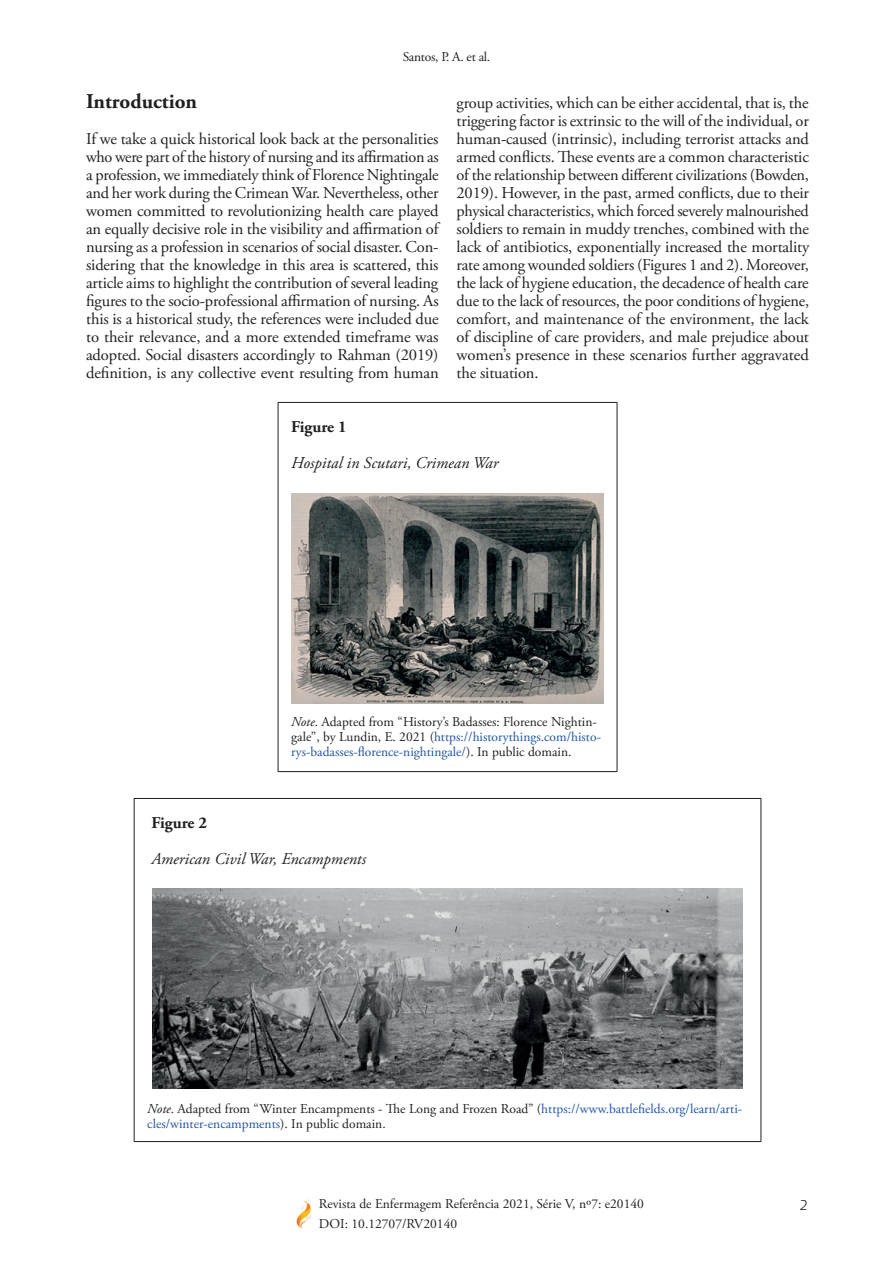
<style>
.page{position:relative;width:893px;height:1263px;background:#fff}
.page>*{position:absolute;margin:0;border:0;box-sizing:border-box;transform-origin:0 0}
.t1{font:700 21px "Adobe Garamond Pro";color:#231f20}
.t2{font:16.5px/18px "Adobe Garamond Pro";letter-spacing:-.005em;color:#231f20;text-align:justify}
.t3{font:italic 16.5px "Adobe Garamond Pro";color:#231f20}
.t4{font:700 16.5px "Adobe Garamond Pro";color:#231f20}
.t5{font:italic 300 15px "Sanuk";color:#231f20}
.t6{font:13.5px/15px "Adobe Garamond Pro";color:#231f20}
.t7{font:13.5px "Adobe Garamond Pro";letter-spacing:-.02em;color:#231f20}
.s1{font-style:italic}
.s2{color:#2056a6}
</style>
<div class="page">
<img style="left:296px;top:1199px;width:15px;height:29px">
<hr style="left:278px;top:402px;width:339px;height:1px;background:#231f20">
<hr style="left:278px;top:403px;width:1px;height:368px;background:#231f20">
<hr style="left:617px;top:403px;width:1px;height:368px;background:#231f20">
<hr style="left:278px;top:771px;width:339px;height:1px;background:#231f20">
<img style="left:291px;top:494px;width:312px;height:209px">
<hr style="left:134px;top:798px;width:627px;height:1px;background:#231f20">
<hr style="left:134px;top:799px;width:1px;height:342px;background:#231f20">
<hr style="left:761px;top:799px;width:1px;height:342px;background:#231f20">
<hr style="left:134px;top:1141px;width:627px;height:1px;background:#231f20">
<img style="left:153px;top:889px;width:589px;height:199px">
<p class="t7" style="left:403px;top:48px;width:89px">Santos, P. A. et al.</p>
<p class="t1" style="left:86px;top:89px;width:112px">Introduction</p>
<p class="t2" style="left:86px;top:130px;width:354px">If we take a quick historical look back at the personalities who were part of the history of nursing and its affirmation as a profession, we immediately think of Florence Nightingale and her work during the Crimean War. Nevertheless, other women committed to revolutionizing health care played an equally decisive role in the visibility and affirmation of nursing as a profession in scenarios of social disaster. Con&shy;sidering that the knowledge in this area is scattered, this article aims to highlight the contribution of several leading figures to the socio-professional affirmation of nursing. As this is a historical study, the references were included due to their relevance, and a more extended timeframe was adopted. Social disasters accordingly to Rahman (2019) definition, is any collective event resulting from human</p>
<p class="t2" style="left:457px;top:94px;width:354px">group activities, which can be either accidental, that is, the triggering factor is extrinsic to the will of the individual, or human-caused (intrinsic), including terrorist attacks and armed conflicts. These events are a common characteristic of the relationship between different civilizations (Bowden, 2019). However, in the past, armed conflicts, due to their physical characteristics, which forced severely malnourished soldiers to remain in muddy trenches, combined with the lack of antibiotics, exponentially increased the mortality rate among wounded soldiers (Figures 1 and 2). Moreover, the lack of hygiene education, the decadence of health care due to the lack of resources, the poor conditions of hygiene, comfort, and maintenance of the environment, the lack of discipline of care providers, and male prejudice about women’s presence in these scenarios further aggravated the situation.</p>
<p class="t4" style="left:291px;top:417px;width:57px">Figure 1</p>
<p class="t3" style="left:291px;top:453px;width:209px">Hospital in Scutari, Crimean War</p>
<p class="t6" style="left:291px;top:715px;width:311px"><span class="s1">Note</span>. Adapted from “History’s Badasses: Florence Nightin&shy;gale”, by Lundin, E. 2021 (<span class="s2">https://historythings.com/histo&shy;rys-badasses-florence-nightingale/</span>). In public domain.</p>
<p class="t4" style="left:152px;top:813px;width:57px">Figure 2</p>
<p class="t3" style="left:152px;top:849px;width:216px">American Civil War, Encampments</p>
<p class="t6" style="left:147px;top:1101px;width:596px"><span class="s1">Note</span>. Adapted from “Winter Encampments - The Long and Frozen Road” (<span class="s2">https://www.battlefields.org/learn/arti&shy;cles/winter-encampments</span>). In public domain.</p>
<p class="t6" style="left:319px;top:1195px;width:326px;line-height:19.5px">Revista de Enfermagem Referência 2021, Série V, nº7: e20140<br>DOI: 10.12707/RV20140</p>
<p class="t5" style="left:800px;top:1195px;width:10px">2</p>
</div>
